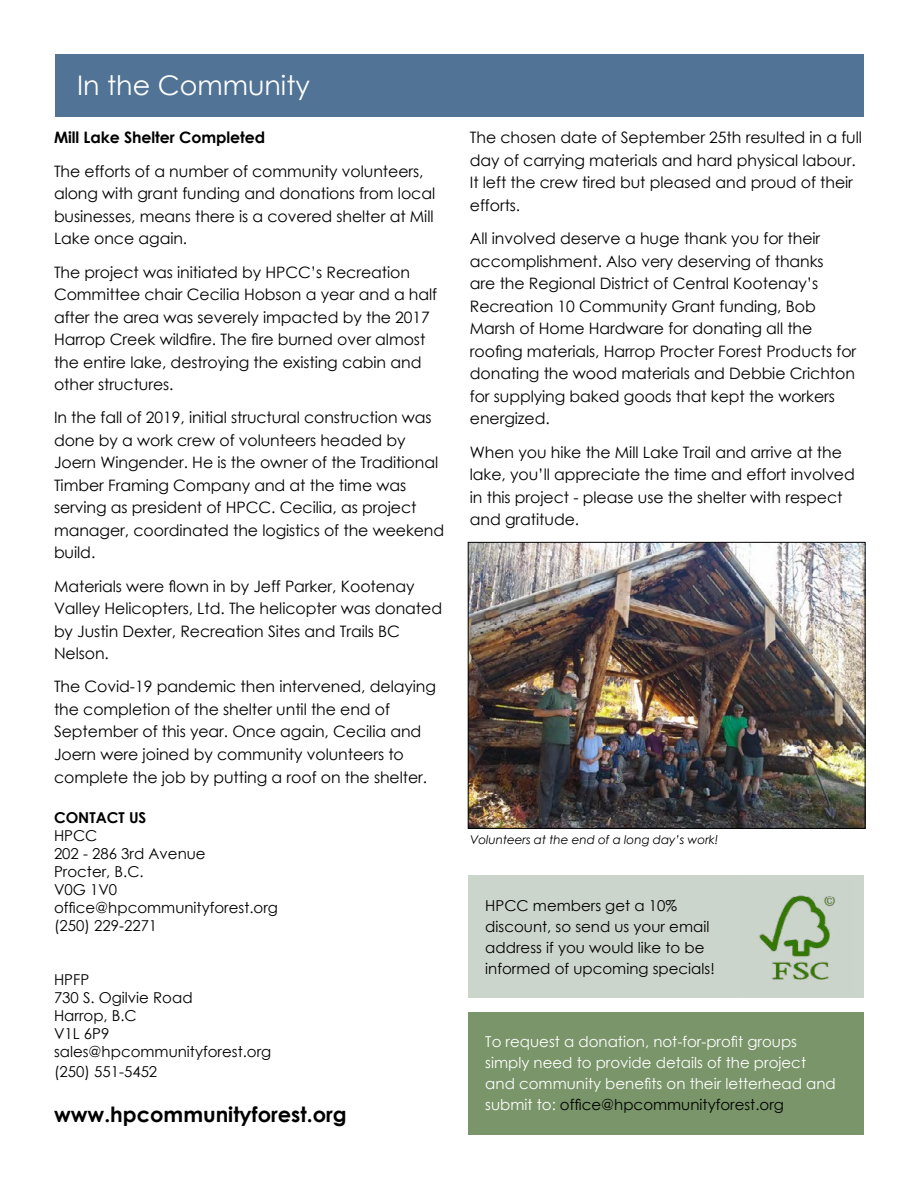
<style>
.page{position:relative;width:918px;height:1188px;background:#fff}
.page>*{position:absolute;margin:0;border:0;box-sizing:border-box;transform-origin:0 0}
.t1{font:27px "Century Gothic";color:#fff}
.t2{font:700 21px "Century Gothic";color:#000}
.t3{font:15.75px/22.5px "Century Gothic";letter-spacing:-.005em;color:#000}
.t4{font:700 15.75px "Century Gothic";letter-spacing:-.005em;color:#000}
.t5{font:15px/18px "Century Gothic";color:#000}
.t6{font:15px/21px "Century Gothic";color:#fff}
.t7{font:700 15px "Century Gothic";color:#000}
.t8{font:italic 12px "Century Gothic";letter-spacing:-.005em;color:#000}
.s1{color:#000}
</style>
<div class="page">
<div style="left:56px;top:54px;width:808px;height:62px;background:#517395"></div>
<div style="left:468px;top:1012px;width:395px;height:122px;background:#7a9569"></div>
<div style="left:468px;top:875px;width:395px;height:123px;background:#ccd5cc"></div>
<img style="left:759px;top:895px;width:76px;height:85px">
<img style="left:470px;top:544px;width:393px;height:283px">
<div style="left:468px;top:542px;width:397px;height:287px;border:1px solid #000"></div>
<h1 class="t1" style="left:77px;top:67px;width:234px">In the Community</h1>
<p class="t4" style="left:54px;top:126px;width:213px">Mill Lake Shelter Completed</p>
<p class="t3" style="left:54px;top:160px;width:383px">The efforts of a number of community volunteers, along with grant funding and donations from local businesses, means there is a covered shelter at Mill Lake once again.</p>
<p class="t3" style="left:54px;top:260px;width:385px">The project was initiated by HPCC’s Recreation Committee chair Cecilia Hobson a year and a half after the area was severely impacted by the 2017<br>Harrop Creek wildfire. The fire burned over almost the entire lake, destroying the existing cabin and other structures.</p>
<p class="t3" style="left:54px;top:406px;width:392px">In the fall of 2019, initial structural construction was done by a work crew of volunteers headed by Joern Wingender. He is the owner of the Traditional Timber Framing Company and at the time was serving as president of HPCC. Cecilia, as project manager, coordinated the logistics of the weekend build.</p>
<p class="t3" style="left:54px;top:574px;width:390px">Materials were flown in by Jeff Parker, Kootenay Valley Helicopters, Ltd. The helicopter was donated by Justin Dexter, Recreation Sites and Trails BC Nelson.</p>
<p class="t3" style="left:54px;top:675px;width:384px">The Covid-19 pandemic then intervened, delaying the completion of the shelter until the end of September of this year. Once again, Cecilia and Joern were joined by community volunteers to complete the job by putting a roof on the shelter.</p>
<p class="t7" style="left:54px;top:807px;width:94px">CONTACT US</p>
<p class="t5" style="left:54px;top:827px;width:226px">HPCC<br>202 - 286 3rd Avenue<br>Procter, B.C.<br>V0G 1V0 office@hpcommunityforest.org (250) 229-2271</p>
<p class="t5" style="left:54px;top:971px;width:219px">HPFP<br>730 S. Ogilvie Road<br>Harrop, B.C<br>V1L 6P9 sales@hpcommunityforest.org</p>
<p class="t5" style="left:54px;top:1063px;width:105px">(250) 551-5452</p>
<h2 class="t2" style="left:54px;top:1099px;width:294px">www.hpcommunityforest.org</h2>
<p class="t3" style="left:470px;top:126px;width:394px">The chosen date of September 25th resulted in a full day of carrying materials and hard physical labour.<br>It left the crew tired but pleased and proud of their efforts.</p>
<p class="t3" style="left:470px;top:227px;width:388px">All involved deserve a huge thank you for their accomplishment. Also very deserving of thanks<br>are the Regional District of Central Kootenay’s Recreation 10 Community Grant funding, Bob Marsh of Home Hardware for donating all the roofing materials, Harrop Procter Forest Products for donating the wood materials and Debbie Crichton for supplying baked goods that kept the workers energized.</p>
<p class="t3" style="left:470px;top:440px;width:387px">When you hike the Mill Lake Trail and arrive at the lake, you’ll appreciate the time and effort involved in this project - please use the shelter with respect and gratitude.</p>
<p class="t8" style="left:470px;top:832px;width:250px">Volunteers at the end of a long day’s work!</p>
<p class="t5" style="left:485px;top:894px;width:231px;line-height:21px">HPCC members get a 10% discount, so send us your email address if you would like to be informed of upcoming specials!</p>
<p class="t6" style="left:485px;top:1031px;width:352px">To request a donation, not-for-profit groups simply need to provide details of the project and community benefits on their letterhead and submit to: <span class="s1">office@hpcommunityforest.org</span></p>
</div>
